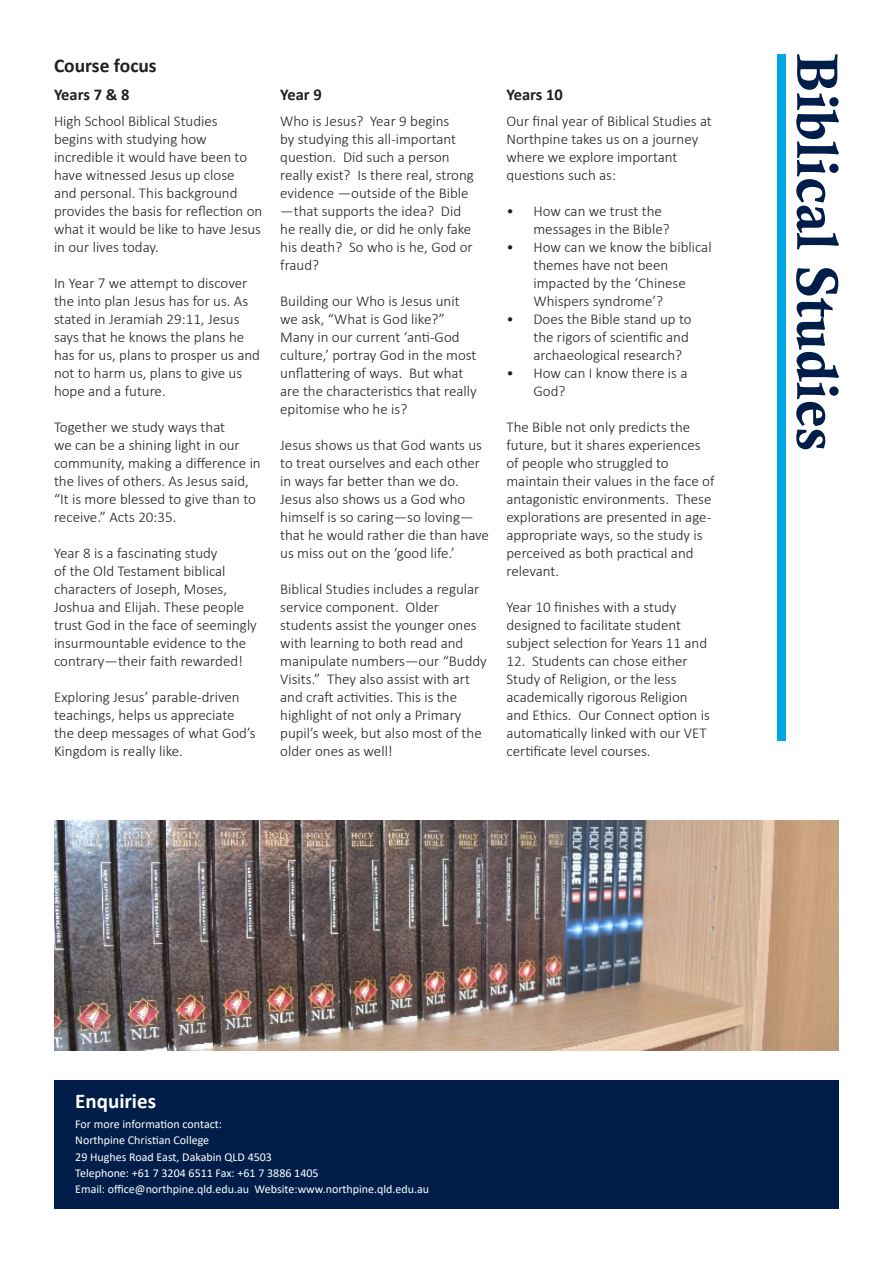
<style>
.page{position:relative;width:893px;height:1263px;background:#fff}
.page>*{position:absolute;margin:0;border:0;box-sizing:border-box;transform-origin:0 0}
.t1{font:58.5px "Calis MT Bol";color:#001e49}
.Heading_1{font:700 21px "Calibri";color:#fff}
.Heading_1-2{font:700 19.5px "Calibri";color:#231f20}
.Paragraph_Style_1{font:700 16.5px "Calibri";color:#231f20}
.t2{font:300 15px/18px "Calibri";color:#231f20}
.Paragraph_Style_1-2{font:12px "Calibri";color:#fff}
</style>
<div class="page">
<div style="left:54px;top:1080px;width:785px;height:129px;background:#001e49"></div>
<img style="left:54px;top:821px;width:785px;height:230px">
<div style="left:777px;top:54px;width:9px;height:686px;background:#00a8e2"></div>
<p class="Heading_1-2" style="left:54px;top:52px;width:104px">Course focus</p>
<p class="Paragraph_Style_1" style="left:54px;top:83px;width:77px">Years 7 &amp; 8</p>
<p class="Paragraph_Style_1" style="left:280px;top:83px;width:43px">Year 9</p>
<p class="Paragraph_Style_1" style="left:506px;top:83px;width:58px">Years 10</p>
<p class="t2" style="left:54px;top:112px;width:210px">High School Biblical Studies<br>begins with studying how incredible it would have been to have witnessed Jesus up close<br>and personal. This background provides the basis for reflection on what it would be like to have Jesus in our lives today.</p>
<p class="t2" style="left:54px;top:274px;width:208px">In Year 7 we attempt to discover the into plan Jesus has for us. As stated in Jeramiah 29:11, Jesus says that he knows the plans he has for us, plans to prosper us and not to harm us, plans to give us hope and a future.</p>
<p class="t2" style="left:54px;top:418px;width:208px">Together we study ways that<br>we can be a shining light in our community, making a difference in the lives of others. As Jesus said, “It is more blessed to give than to receive.” Acts 20:35.</p>
<p class="t2" style="left:54px;top:544px;width:204px">Year 8 is a fascinating study<br>of the Old Testament biblical characters of Joseph, Moses,<br>Joshua and Elijah. These people trust God in the face of seemingly insurmountable evidence to the contrary—their faith rewarded!</p>
<p class="t2" style="left:54px;top:688px;width:203px">Exploring Jesus’ parable-driven teachings, helps us appreciate the deep messages of what God’s<br>Kingdom is really like.</p>
<p class="t2" style="left:280px;top:112px;width:195px">Who is Jesus? Year 9 begins<br>by studying this all-important question. Did such a person really exist? Is there real, strong evidence —outside of the Bible —that supports the idea? Did he really die, or did he only fake his death? So who is he, God or fraud?</p>
<p class="t2" style="left:280px;top:292px;width:198px">Building our Who is Jesus unit we ask, “What is God like?”<br>Many in our current ‘anti-God culture,’ portray God in the most unflattering of ways. But what are the characteristics that really epitomise who he is?</p>
<p class="t2" style="left:280px;top:436px;width:210px">Jesus shows us that God wants us to treat ourselves and each other in ways far better than we do.<br>Jesus also shows us a God who himself is so caring—so loving— that he would rather die than have us miss out on the ‘good life.’</p>
<p class="t2" style="left:280px;top:580px;width:208px">Biblical Studies includes a regular service component. Older students assist the younger ones with learning to both read and manipulate numbers—our “Buddy<br>Visits.” They also assist with art and craft activities. This is the highlight of not only a Primary pupil’s week, but also most of the older ones as well!</p>
<p class="t2" style="left:506px;top:112px;width:207px">Our final year of Biblical Studies at<br>Northpine takes us on a journey where we explore important questions such as:</p>
<p class="t2" style="left:533px;top:202px;width:138px;text-indent:-27px">• How can we trust the messages in the Bible?</p>
<p class="t2" style="left:533px;top:238px;width:180px;text-indent:-27px">• How can we know the biblical themes have not been impacted by the ‘Chinese<br>Whispers syndrome’?</p>
<p class="t2" style="left:533px;top:310px;width:160px;text-indent:-27px">• Does the Bible stand up to the rigors of scientific and archaeological research?</p>
<p class="t2" style="left:533px;top:364px;width:155px;text-indent:-27px">• How can I know there is a<br>God?</p>
<p class="t2" style="left:506px;top:418px;width:210px">The Bible not only predicts the future, but it shares experiences of people who struggled to maintain their values in the face of antagonistic environments. These explorations are presented in age&shy;appropriate ways, so the study is perceived as both practical and relevant.</p>
<p class="t2" style="left:506px;top:598px;width:202px">Year 10 finishes with a study designed to facilitate student subject selection for Years 11 and</p>
<p class="t2" style="left:506px;top:652px;width:205px">12. Students can chose either<br>Study of Religion, or the less academically rigorous Religion and Ethics. Our Connect option is automatically linked with our VET certificate level courses.</p>
<p class="t1" style="left:851px;top:54px;width:399px;rotate:90deg">Biblical Studies</p>
<p class="Heading_1" style="left:75px;top:1086px;width:82px">Enquiries</p>
<p class="Paragraph_Style_1-2" style="left:75px;top:1116px;width:148px">For more information contact:</p>
<p class="Paragraph_Style_1-2" style="left:75px;top:1132px;width:136px">Northpine Christian College</p>
<p class="Paragraph_Style_1-2" style="left:75px;top:1148px;width:198px">29 Hughes Road East, Dakabin QLD 4503</p>
<p class="Paragraph_Style_1-2" style="left:75px;top:1164px;width:245px">Telephone: +61 7 3204 6511 Fax: +61 7 3886 1405</p>
<p class="Paragraph_Style_1-2" style="left:75px;top:1181px;width:355px">Email: office@northpine.qld.edu.au Website:www.northpine.qld.edu.au</p>
</div>
